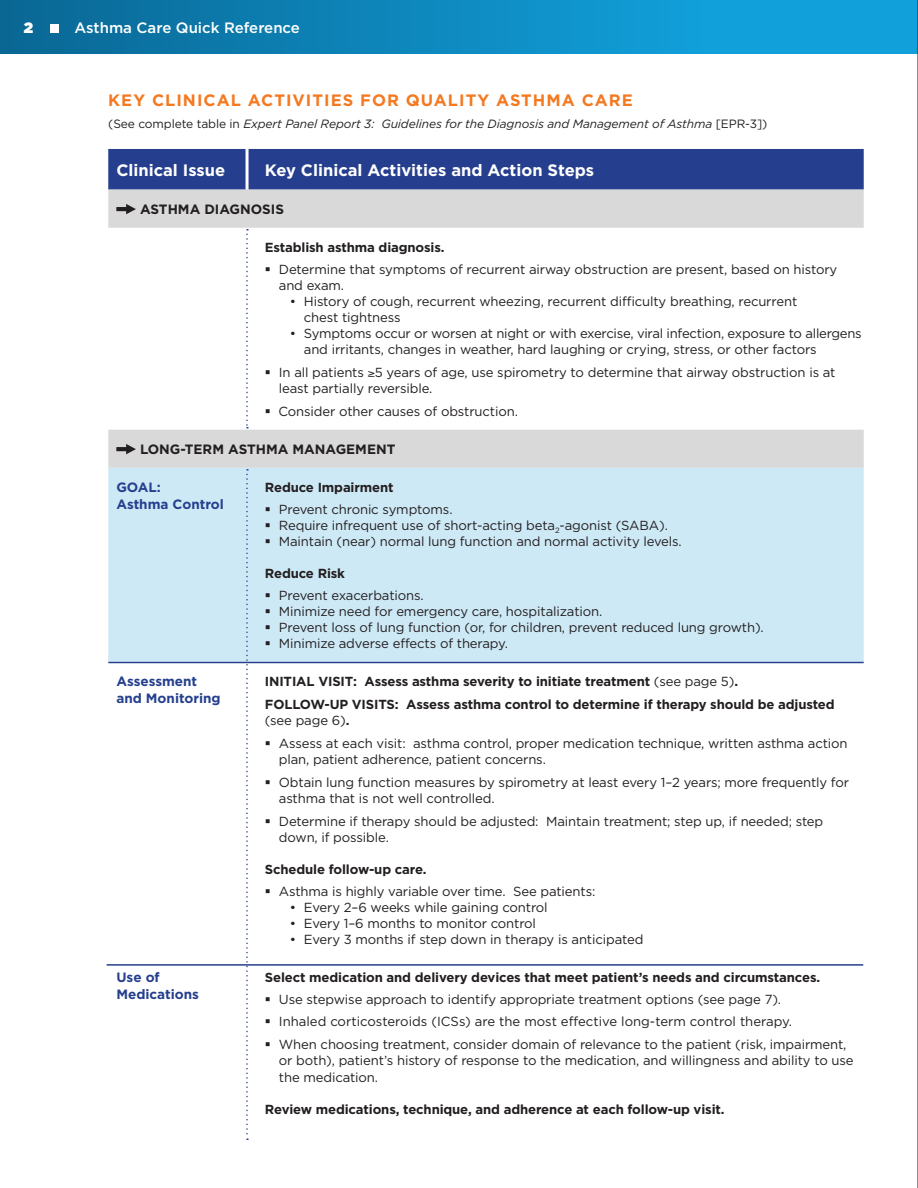
<style>
.page{position:relative;width:918px;height:1188px;background:#fff}
.page>*{position:absolute;margin:0;border:0;box-sizing:border-box;transform-origin:0 0}
.t1{font:700 16.5px "Gotham";color:#fff}
.t2{font:700 16.5px "Gotham";letter-spacing:.06em;color:#f47921}
.t3{font:500 15px "Gotham";color:#fff}
.t4{font:900 15px "Gotham";color:#fff}
.t5{font:700 13.5px/16.5px "Gotham";color:#253f8e}
.t6{font:700 13.5px "Gotham";color:#231f20}
.t7{font:13.2px/16.2px "Gotham";letter-spacing:-.01em;color:#231f20}
.t8{font:700 13.2px/16.2px "Gotham";letter-spacing:-.01em;color:#231f20}
.t9{font:italic 12px "Gotham";letter-spacing:-.01em;color:#231f20}
.s1{font-style:normal}
.s2{font-weight:400}
</style>
<div class="page">
<div style="left:0;top:0;width:918px;height:54px;background:#12a0db"></div>
<div style="left:0;top:0;width:702px;height:54px;background:linear-gradient(to right,#0a6794,#119fda)"></div>
<div style="left:108px;top:149px;width:756px;height:41px;background:#253f8e"></div>
<svg style="left:108px;top:190px;width:756px;height:278px"></svg>
<div style="left:108px;top:468px;width:756px;height:194px;background:#cee9f6"></div>
<svg style="left:116px;top:204px;width:20px;height:10px"></svg>
<svg style="left:116px;top:444px;width:20px;height:10px"></svg>
<hr style="left:108px;top:662px;width:756px;height:1px;background:#253f8e">
<hr style="left:107px;top:964px;width:756px;height:2px;background:#253f8e">
<hr style="left:246px;top:149px;width:3px;height:41px;background:#fff">
<svg style="left:246px;top:229px;width:2px;height:199px"></svg>
<svg style="left:246px;top:469px;width:2px;height:671px"></svg>
<div style="left:51px;top:24px;width:8px;height:9px;background:#fff"></div>
<hr style="left:917px;top:0;width:1px;height:1188px;background:#231f20">
<svg style="left:266px;top:267px;width:4px;height:4px"></svg>
<svg style="left:266px;top:370px;width:4px;height:4px"></svg>
<svg style="left:266px;top:409px;width:4px;height:4px"></svg>
<svg style="left:266px;top:507px;width:4px;height:4px"></svg>
<svg style="left:266px;top:523px;width:4px;height:4px"></svg>
<svg style="left:266px;top:539px;width:4px;height:4px"></svg>
<svg style="left:266px;top:593px;width:4px;height:4px"></svg>
<svg style="left:266px;top:609px;width:4px;height:4px"></svg>
<svg style="left:266px;top:625px;width:4px;height:4px"></svg>
<svg style="left:266px;top:641px;width:4px;height:4px"></svg>
<p class="t4" style="left:24px;top:19px;width:11px">2</p>
<p class="t3" style="left:74px;top:19px;width:227px">Asthma Care Quick Reference</p>
<p class="t2" style="left:108px;top:91px;width:526px">KEY CLINICAL ACTIVITIES FOR QUALITY ASTHMA CARE</p>
<p class="t9" style="left:108px;top:117px;width:661px"><span class="s1">(See complete table in</span> Expert Panel Report 3: Guidelines for the Diagnosis and Management of Asthma <span class="s1">[EPR-3])</span></p>
<p class="t1" style="left:116px;top:161px;width:110px">Clinical Issue</p>
<p class="t1" style="left:265px;top:161px;width:331px">Key Clinical Activities and Action Steps</p>
<p class="t6" style="left:140px;top:202px;width:146px">ASTHMA DIAGNOSIS</p>
<p class="t8" style="left:265px;top:239px;width:181px">Establish asthma diagnosis.</p>
<p class="t7" style="left:279px;top:261px;width:560px">Determine that symptoms of recurrent airway obstruction are present, based on history and exam.</p>
<p class="t7" style="left:304px;top:293px;width:495px;text-indent:-14px">• History of cough, recurrent wheezing, recurrent difficulty breathing, recurrent chest tightness</p>
<p class="t7" style="left:304px;top:325px;width:559px;text-indent:-14px">• Symptoms occur or worsen at night or with exercise, viral infection, exposure to allergens and irritants, changes in weather, hard laughing or crying, stress, or other factors</p>
<p class="t7" style="left:279px;top:364px;width:558px">In all patients ≥5 years of age, use spirometry to determine that airway obstruction is at least partially reversible.</p>
<p class="t7" style="left:278px;top:403px;width:241px">Consider other causes of obstruction.</p>
<p class="t6" style="left:140px;top:442px;width:257px">LONG-TERM ASTHMA MANAGEMENT</p>
<p class="t5" style="left:116px;top:479px;width:46px">GOAL:</p>
<p class="t5" style="left:116px;top:496px;width:109px">Asthma Control</p>
<p class="t8" style="left:265px;top:479px;width:130px">Reduce Impairment</p>
<p class="t7" style="left:279px;top:501px;width:175px">Prevent chronic symptoms.</p>
<p class="t7" style="left:279px;top:517px;width:391px">Require infrequent use of short-acting beta<sub>2</sub>-agonist (SABA).</p>
<p class="t7" style="left:279px;top:533px;width:404px">Maintain (near) normal lung function and normal activity levels.</p>
<p class="t8" style="left:265px;top:565px;width:82px">Reduce Risk</p>
<p class="t7" style="left:279px;top:587px;width:146px">Prevent exacerbations.</p>
<p class="t7" style="left:279px;top:603px;width:325px">Minimize need for emergency care, hospitalization.</p>
<p class="t7" style="left:279px;top:619px;width:486px">Prevent loss of lung function (or, for children, prevent reduced lung growth).</p>
<p class="t7" style="left:279px;top:635px;width:231px">Minimize adverse effects of therapy.</p>
<p class="t5" style="left:116px;top:673px;width:106px">Assessment and Monitoring</p>
<p class="t8" style="left:265px;top:673px;width:475px">INITIAL VISIT: Assess asthma severity to initiate treatment <span class="s2">(see page 5)</span>.</p>
<p class="t8" style="left:265px;top:696px;width:571px">FOLLOW-UP VISITS: Assess asthma control to determine if therapy should be adjusted <span class="s2">(see page 6)</span>.</p>
<p class="t7" style="left:279px;top:735px;width:570px">Assess at each visit: asthma control, proper medication technique, written asthma action plan, patient adherence, patient concerns.</p>
<p class="t7" style="left:279px;top:774px;width:572px">Obtain lung function measures by spirometry at least every 1–2 years; more frequently for asthma that is not well controlled.</p>
<p class="t7" style="left:279px;top:813px;width:546px">Determine if therapy should be adjusted: Maintain treatment; step up, if needed; step down, if possible.</p>
<p class="t8" style="left:265px;top:861px;width:163px">Schedule follow-up care.</p>
<p class="t7" style="left:279px;top:883px;width:318px">Asthma is highly variable over time. See patients:</p>
<p class="t7" style="left:290px;top:899px;width:259px">• Every 2–6 weeks while gaining control</p>
<p class="t7" style="left:290px;top:915px;width:248px">• Every 1–6 months to monitor control</p>
<p class="t7" style="left:290px;top:931px;width:355px">• Every 3 months if step down in therapy is anticipated</p>
<p class="t5" style="left:116px;top:969px;width:84px">Use of<br>Medications</p>
<p class="t8" style="left:265px;top:969px;width:557px">Select medication and delivery devices that meet patient’s needs and circumstances.</p>
<p class="t7" style="left:279px;top:991px;width:504px">Use stepwise approach to identify appropriate treatment options (see page 7).</p>
<p class="t7" style="left:279px;top:1013px;width:515px">Inhaled corticosteroids (ICSs) are the most effective long-term control therapy.</p>
<p class="t7" style="left:279px;top:1036px;width:576px">When choosing treatment, consider domain of relevance to the patient (risk, impairment, or both), patient’s history of response to the medication, and willingness and ability to use the medication.</p>
<p class="t8" style="left:265px;top:1101px;width:461px">Review medications, technique, and adherence at each follow-up visit.</p>
</div>
